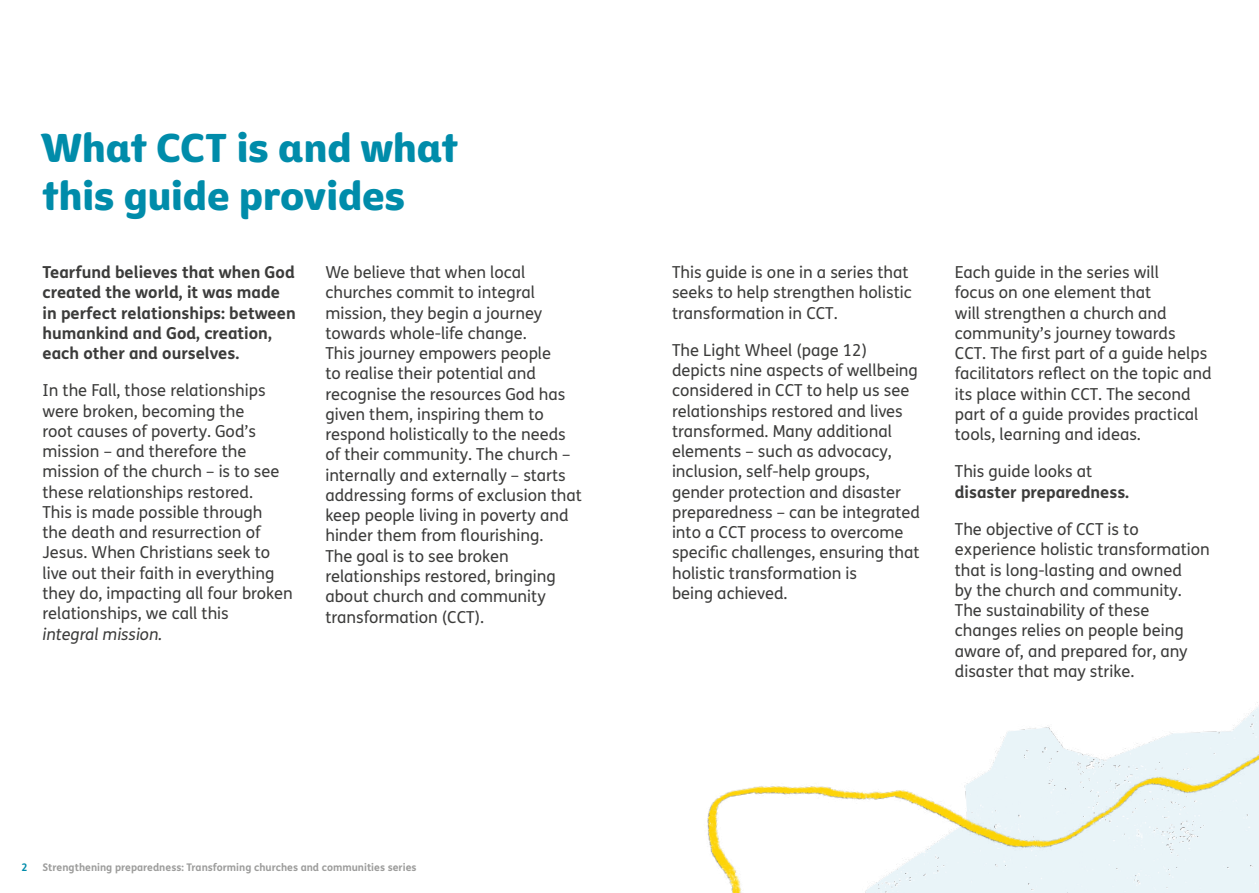
<style>
.page{position:relative;width:1259px;height:893px;background:#fff}
.page>*{position:absolute;margin:0;border:0;box-sizing:border-box;transform-origin:0 0}
.t1{font:39px/48px "Tearfund Sans";color:#008caa}
.t2{font:16.5px/20.2px "FS Me";color:#3c3c3b}
.t3{font:700 16.5px "FS Me";color:#3c3c3b}
.t4{font:italic 16.5px "FS Me";color:#3c3c3b}
.t5{font:700 10.5px "FS Me";color:#9d9d9c}
.t6{font:700 10.5px "FS Me";color:#008caa}
</style>
<div class="page">
<img style="left:1003px;top:702px;width:256px;height:40px">
<img style="left:707px;top:742px;width:552px;height:151px">
<h1 class="t1" style="left:43px;top:120px;width:417px">What CCT is and what this guide provides</h1>
<p class="t3" style="left:43px;top:260px;width:254px">Tearfund believes that when God</p>
<p class="t2" style="left:325px;top:262px;width:201px">We believe that when local</p>
<p class="t3" style="left:43px;top:280px;width:239px">created the world, it was made</p>
<p class="t2" style="left:325px;top:282px;width:211px">churches commit to integral</p>
<p class="t3" style="left:43px;top:300px;width:255px">in perfect relationships: between</p>
<p class="t2" style="left:325px;top:302px;width:218px">mission, they begin a journey</p>
<p class="t3" style="left:43px;top:320px;width:231px">humankind and God, creation,</p>
<p class="t2" style="left:325px;top:323px;width:203px">towards whole-life change.</p>
<p class="t3" style="left:43px;top:340px;width:198px">each other and ourselves.</p>
<p class="t2" style="left:325px;top:343px;width:227px">This journey empowers people to realise their potential and</p>
<p class="t2" style="left:43px;top:380px;width:225px">In the Fall, those relationships</p>
<p class="t2" style="left:325px;top:383px;width:242px">recognise the resources God has</p>
<p class="t2" style="left:43px;top:400px;width:203px">were broken, becoming the</p>
<p class="t2" style="left:325px;top:404px;width:220px">given them, inspiring them to</p>
<p class="t2" style="left:43px;top:421px;width:215px">root causes of poverty. God’s</p>
<p class="t2" style="left:325px;top:424px;width:242px">respond holistically to the needs</p>
<p class="t2" style="left:43px;top:441px;width:205px">mission – and therefore the</p>
<p class="t2" style="left:325px;top:444px;width:247px">of their community. The church –</p>
<p class="t2" style="left:43px;top:461px;width:238px">mission of the church – is to see</p>
<p class="t2" style="left:325px;top:464px;width:242px">internally and externally – starts</p>
<p class="t2" style="left:43px;top:481px;width:212px">these relationships restored.</p>
<p class="t2" style="left:325px;top:485px;width:258px">addressing forms of exclusion that</p>
<p class="t2" style="left:43px;top:502px;width:222px">This is made possible through</p>
<p class="t2" style="left:325px;top:505px;width:245px">keep people living in poverty and</p>
<p class="t2" style="left:43px;top:522px;width:219px">the death and resurrection of</p>
<p class="t2" style="left:325px;top:525px;width:219px">hinder them from flourishing.</p>
<p class="t2" style="left:43px;top:542px;width:229px">Jesus. When Christians seek to</p>
<p class="t2" style="left:325px;top:545px;width:185px">The goal is to see broken</p>
<p class="t2" style="left:43px;top:562px;width:233px">live out their faith in everything</p>
<p class="t2" style="left:325px;top:566px;width:232px">relationships restored, bringing</p>
<p class="t2" style="left:43px;top:583px;width:252px">they do, impacting all four broken</p>
<p class="t2" style="left:325px;top:586px;width:222px">about church and community</p>
<p class="t2" style="left:43px;top:603px;width:188px">relationships, we call this</p>
<p class="t2" style="left:325px;top:606px;width:160px">transformation (CCT).</p>
<p class="t4" style="left:43px;top:622px;width:121px">integral mission.</p>
<p class="t6" style="left:22px;top:859px;width:8px">2</p>
<p class="t5" style="left:43px;top:859px;width:375px">Strengthening preparedness: Transforming churches and communities series</p>
<p class="t2" style="left:672px;top:262px;width:238px">This guide is one in a series that</p>
<p class="t2" style="left:955px;top:262px;width:206px">Each guide in the series will</p>
<p class="t2" style="left:672px;top:282px;width:241px">seeks to help strengthen holistic</p>
<p class="t2" style="left:955px;top:282px;width:198px">focus on one element that</p>
<p class="t2" style="left:672px;top:302px;width:167px">transformation in CCT.</p>
<p class="t2" style="left:955px;top:302px;width:222px">will strengthen a church and community’s journey towards</p>
<p class="t2" style="left:672px;top:340px;width:196px">The Light Wheel (page 12)</p>
<p class="t2" style="left:955px;top:343px;width:254px">CCT. The first part of a guide helps</p>
<p class="t2" style="left:672px;top:360px;width:247px">depicts nine aspects of wellbeing</p>
<p class="t2" style="left:955px;top:363px;width:258px">facilitators reflect on the topic and</p>
<p class="t2" style="left:672px;top:380px;width:239px">considered in CCT to help us see</p>
<p class="t2" style="left:955px;top:383px;width:237px">its place within CCT. The second</p>
<p class="t2" style="left:672px;top:400px;width:232px">relationships restored and lives</p>
<p class="t2" style="left:955px;top:404px;width:245px">part of a guide provides practical</p>
<p class="t2" style="left:672px;top:421px;width:221px">transformed. Many additional</p>
<p class="t2" style="left:955px;top:424px;width:187px">tools, learning and ideas.</p>
<p class="t2" style="left:672px;top:441px;width:221px">elements – such as advocacy, inclusion, self-help groups,</p>
<p class="t2" style="left:955px;top:461px;width:139px">This guide looks at</p>
<p class="t2" style="left:672px;top:481px;width:231px">gender protection and disaster</p>
<p class="t3" style="left:955px;top:479px;width:176px">disaster preparedness.</p>
<p class="t2" style="left:672px;top:502px;width:249px">preparedness – can be integrated into a CCT process to overcome</p>
<p class="t2" style="left:955px;top:519px;width:185px">The objective of CCT is to</p>
<p class="t2" style="left:672px;top:542px;width:249px">specific challenges, ensuring that</p>
<p class="t2" style="left:955px;top:539px;width:256px">experience holistic transformation</p>
<p class="t2" style="left:672px;top:562px;width:186px">holistic transformation is</p>
<p class="t2" style="left:955px;top:559px;width:229px">that is long-lasting and owned</p>
<p class="t2" style="left:672px;top:583px;width:117px">being achieved.</p>
<p class="t2" style="left:955px;top:579px;width:234px">by the church and community.<br>The sustainability of these changes relies on people being aware of, and prepared for, any disaster that may strike.</p>
</div>
